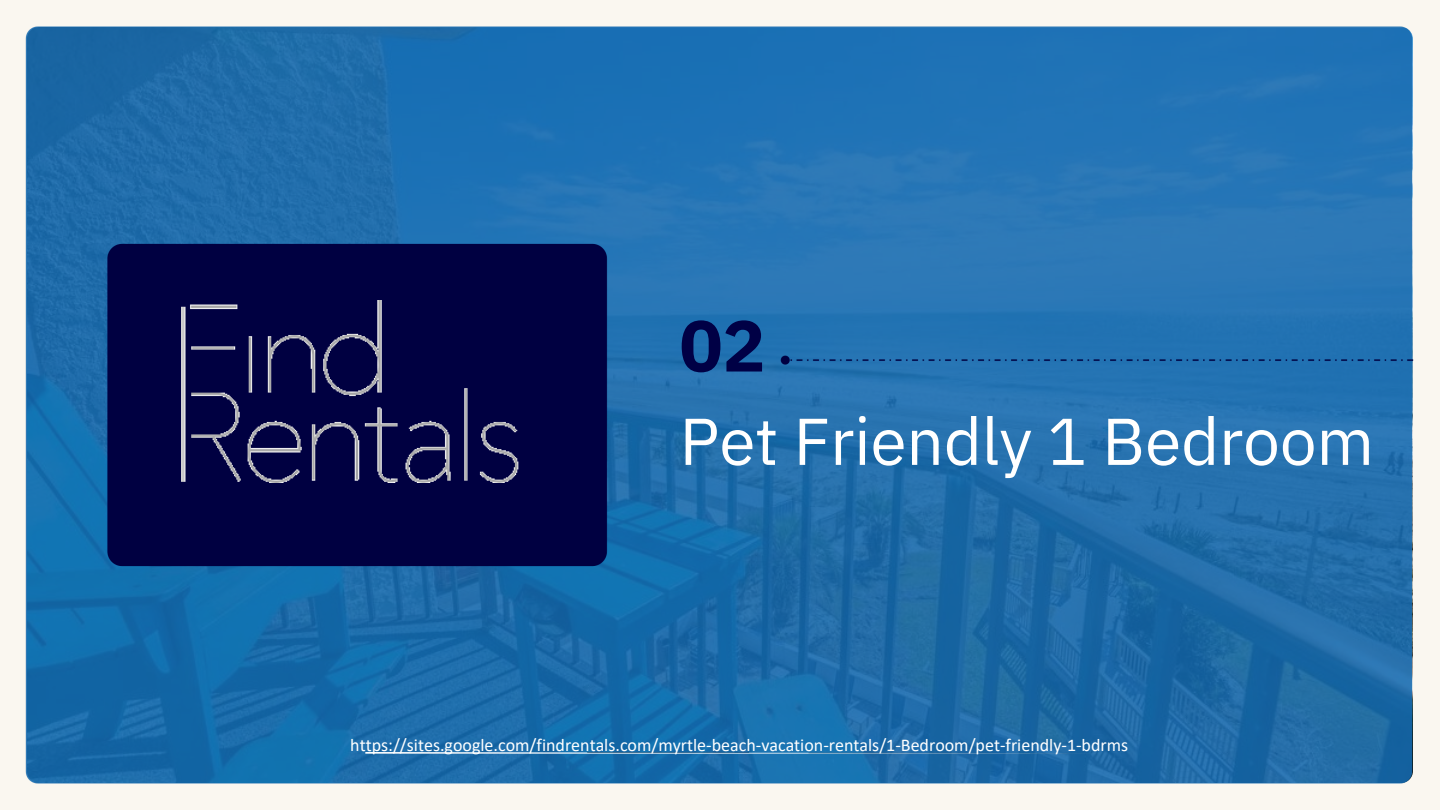
<style>
.page{position:relative;width:1440px;height:810px;background:#fff}
.page>*{position:absolute;margin:0;border:0;box-sizing:border-box;transform-origin:0 0}
.t1{font:700 72px "IBM Plex Sans";color:#000045}
.t2{font:66px "IBM Plex Sans";letter-spacing:-.005em;color:#fff}
.t3{font:18px "Calibri";color:#fff}
</style>
<div class="page">
<img style="left:19px;top:19px;width:1401px;height:771px">
<img style="left:182px;top:300px;width:351px;height:183px">
<img style="left:350px;top:752px;width:774px;height:2px">
<p class="t1" style="left:679px;top:298px;width:88px">02</p>
<p class="t2" style="left:679px;top:397px;width:696px">Pet Friendly 1 Bedroom</p>
<h1 class="t3" style="left:350px;top:737px;width:779px">https://sites.google.com/findrentals.com/myrtle-beach-vacation-rentals/1-Bedroom/pet-friendly-1-bdrms</h1>
</div>
